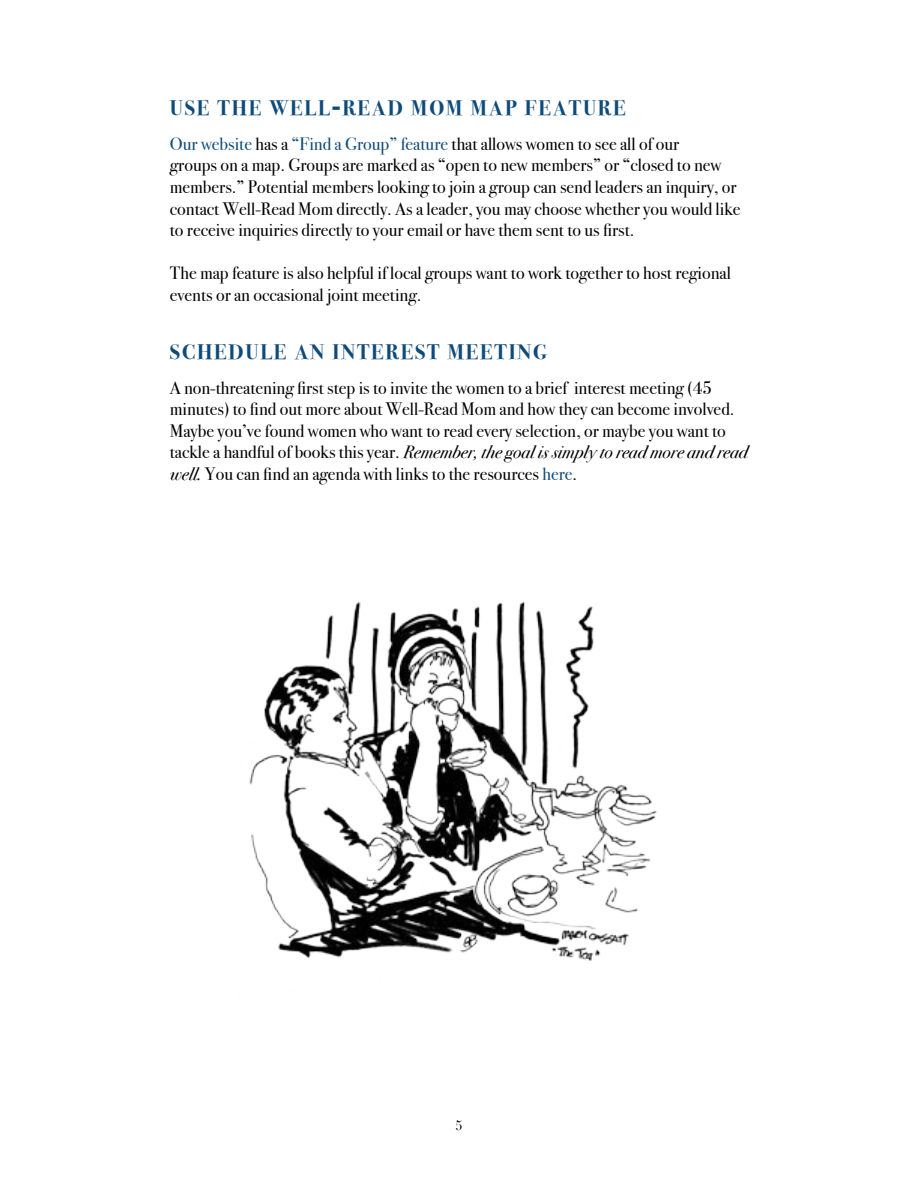
<style>
.page{position:relative;width:918px;height:1188px;background:#fff}
.page>*{position:absolute;margin:0;border:0;box-sizing:border-box;transform-origin:0 0}
.t1{font:700 21px "Bodoni Svty Two ITCTT";letter-spacing:.085em;color:#0e4b7a}
.t2{font:18px/21.6px "Bodoni Svty Two ITCTT";color:#000}
.t3{font:13.5px "Didot";color:#000}
.s1{font-size:30px}
.s2{color:#0e4b7a}
.s3{font-style:italic}
</style>
<div class="page">
<img style="left:249px;top:602px;width:408px;height:359px">
<p class="t1" style="left:170px;top:90px;width:457px">USE THE WELL<span class="s1">-</span>READ MOM MAP FEATURE</p>
<p class="t2" style="left:170px;top:131px;width:572px"><span class="s2">Our website</span> has a <span class="s2">“Find a Group” feature</span> that allows women to see all of our<br>groups on a map. Groups are marked as “open to new members” or “closed to new members.” Potential members looking to join a group can send leaders an inquiry, or contact Well-Read Mom directly. As a leader, you may choose whether you would like to receive inquiries directly to your email or have them sent to us first.</p>
<p class="t2" style="left:170px;top:261px;width:563px">The map feature is also helpful if local groups want to work together to host regional events or an occasional joint meeting.</p>
<p class="t1" style="left:170px;top:334px;width:379px">SCHEDULE AN INTEREST MEETING</p>
<p class="t2" style="left:170px;top:375px;width:580px">A non-threatening first step is to invite the women to a brief interest meeting (45 minutes) to find out more about Well-Read Mom and how they can become involved.<br>Maybe you’ve found women who want to read every selection, or maybe you want to tackle a handful of books this year. <span class="s3">Remember, the goal is simply to read more and read well.</span> You can find an agenda with links to the resources <span class="s2">here</span>.</p>
<p class="t3" style="left:456px;top:1117px;width:8px">5</p>
</div>
